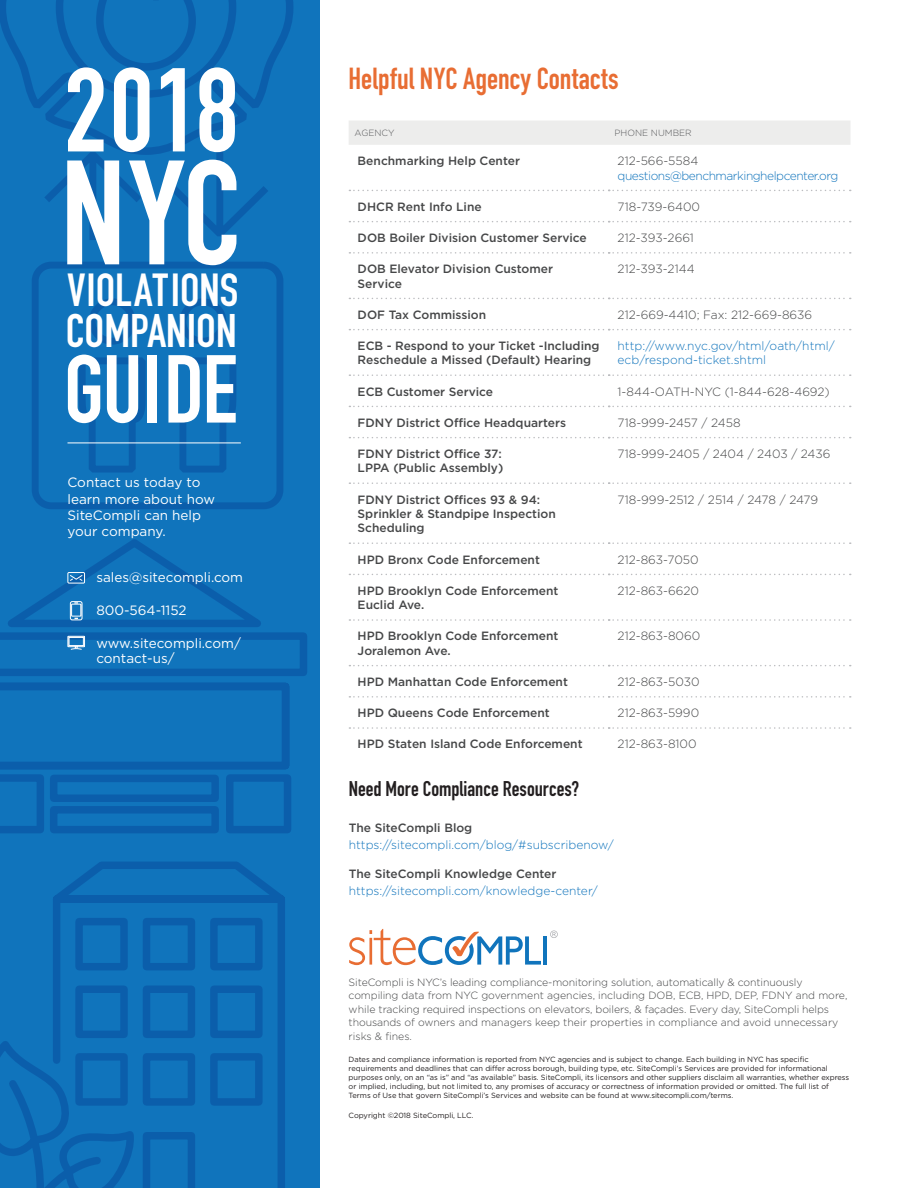
<style>
.page{position:relative;width:918px;height:1188px;background:#fff}
.page>*{position:absolute;margin:0;border:0;box-sizing:border-box;transform-origin:0 0}
.t1{font:700 145.8px "DIN Condensed";color:#fff}
.t2{font:700 117px "DIN Condensed";color:#fff}
.t3{font:700 94.65px "DIN Condensed";letter-spacing:-.01em;color:#fff}
.t4{font:700 46.35px "DIN Condensed";color:#fff}
.t5{font:700 45.6px "DIN Condensed";color:#fff}
.t6{font:700 30px "DIN Condensed";letter-spacing:.005em;color:#e86d33}
.t7{font:700 21px "DIN Condensed";color:#231f20}
.t8{font:13.5px/16.2px "Gotham";color:#fff}
.t9{font:500 12px/14.4px "Gotham";color:#464748}
.t10{font:300 12px "Gotham";color:#464748}
.t11{font:300 12px/14.4px "Gotham";color:#1074bc}
.t12{font:300 12px "Gotham";letter-spacing:-.04em;color:#1074bc}
.t13{font:300 10.5px/13.5px "Gotham";letter-spacing:-.01em;color:#464748}
.t14{font:300 9px "Gotham";color:#57585a}
.t15{font:7.5px/9px "Gotham";letter-spacing:-.005em;color:#231f20}
</style>
<div class="page">
<div style="left:0;top:0;width:320px;height:1188px;background:#1074bc"></div>
<svg style="left:0;top:539px;width:307px;height:294px"></svg>
<svg style="left:0;top:862px;width:285px;height:326px"></svg>
<svg style="left:32px;top:156px;width:251px;height:353px"></svg>
<svg style="left:0;top:0;width:293px;height:156px"></svg>
<svg style="left:92px;top:0;width:108px;height:74px"></svg>
<div style="left:349px;top:121px;width:501px;height:24px;background:#ededec"></div>
<svg style="left:349px;top:190px;width:502px;height:1px"></svg>
<svg style="left:349px;top:221px;width:502px;height:1px"></svg>
<svg style="left:349px;top:252px;width:502px;height:2px"></svg>
<svg style="left:349px;top:298px;width:502px;height:1px"></svg>
<svg style="left:349px;top:329px;width:502px;height:1px"></svg>
<svg style="left:349px;top:374px;width:502px;height:2px"></svg>
<svg style="left:349px;top:406px;width:502px;height:1px"></svg>
<svg style="left:349px;top:437px;width:502px;height:1px"></svg>
<svg style="left:349px;top:482px;width:502px;height:2px"></svg>
<svg style="left:349px;top:542px;width:502px;height:2px"></svg>
<svg style="left:349px;top:574px;width:502px;height:1px"></svg>
<svg style="left:349px;top:619px;width:502px;height:2px"></svg>
<svg style="left:349px;top:665px;width:502px;height:1px"></svg>
<svg style="left:349px;top:696px;width:502px;height:2px"></svg>
<svg style="left:349px;top:727px;width:502px;height:2px"></svg>
<svg style="left:349px;top:929px;width:192px;height:36px"></svg>
<hr style="left:543px;top:936px;width:4px;height:29px;background:#1074bc">
<svg style="left:550px;top:931px;width:8px;height:7px"></svg>
<svg style="left:67px;top:572px;width:18px;height:12px"></svg>
<svg style="left:70px;top:601px;width:13px;height:20px"></svg>
<svg style="left:67px;top:636px;width:18px;height:14px"></svg>
<hr style="left:68px;top:443px;width:173px;height:1px;background:#fff">
<h2 class="t2" style="left:64px;top:32px;width:176px">2018</h2>
<h1 class="t1" style="left:61px;top:115px;width:182px">NYC</h1>
<h3 class="t5" style="left:67px;top:259px;width:173px">VIOLATIONS</h3>
<h3 class="t4" style="left:66px;top:299px;width:172px">COMPANION</h3>
<h3 class="t3" style="left:64px;top:326px;width:175px">GUIDE</h3>
<h3 class="t8" style="left:68px;top:474px;width:149px">Contact us today to learn more about how<br>SiteCompli can help your company.</h3>
<h3 class="t8" style="left:96px;top:569px;width:148px">sales@sitecompli.com</h3>
<h3 class="t8" style="left:96px;top:602px;width:92px">800-564-1152</h3>
<h3 class="t8" style="left:96px;top:635px;width:146px;line-height:15px">www.sitecompli.com/ contact-us/</h3>
<h3 class="t6" style="left:349px;top:58px;width:271px">Helpful NYC Agency Contacts</h3>
<p class="t14" style="left:355px;top:127px;width:41px">AGENCY</p>
<p class="t14" style="left:615px;top:127px;width:79px">PHONE NUMBER</p>
<h3 class="t9" style="left:358px;top:154px;width:164px">Benchmarking Help Center</h3>
<h3 class="t10" style="left:618px;top:153px;width:82px">212-566-5584</h3>
<h3 class="t12" style="left:618px;top:168px;width:222px">questions@benchmarkinghelpcenter.org</h3>
<h3 class="t9" style="left:358px;top:199px;width:126px">DHCR Rent Info Line</h3>
<h3 class="t10" style="left:618px;top:199px;width:84px">718-739-6400</h3>
<h3 class="t9" style="left:358px;top:230px;width:231px">DOB Boiler Division Customer Service</h3>
<h3 class="t10" style="left:618px;top:230px;width:78px">212-393-2661</h3>
<h3 class="t9" style="left:358px;top:262px;width:197px">DOB Elevator Division Customer<br>Service</h3>
<h3 class="t10" style="left:618px;top:261px;width:79px">212-393-2144</h3>
<h3 class="t9" style="left:358px;top:307px;width:130px">DOF Tax Commission</h3>
<h3 class="t10" style="left:618px;top:307px;width:196px">212-669-4410; Fax: 212-669-8636</h3>
<h3 class="t9" style="left:358px;top:338px;width:243px">ECB - Respond to your Ticket -Including<br>Reschedule a Missed (Default) Hearing</h3>
<h3 class="t11" style="left:618px;top:338px;width:219px">http://www.nyc.gov/html/oath/html/ ecb/respond-ticket.shtml</h3>
<h3 class="t9" style="left:358px;top:384px;width:137px">ECB Customer Service</h3>
<h3 class="t10" style="left:618px;top:384px;width:214px">1-844-OATH-NYC (1-844-628-4692)</h3>
<h3 class="t9" style="left:358px;top:415px;width:210px">FDNY District Office Headquarters</h3>
<h3 class="t10" style="left:618px;top:415px;width:124px">718-999-2457 / 2458</h3>
<h3 class="t9" style="left:358px;top:446px;width:147px">FDNY District Office 37:<br>LPPA (Public Assembly)</h3>
<h3 class="t10" style="left:618px;top:446px;width:215px">718-999-2405 / 2404 / 2403 / 2436</h3>
<h3 class="t9" style="left:358px;top:492px;width:200px">FDNY District Offices 93 &amp; 94:<br>Sprinkler &amp; Standpipe Inspection<br>Scheduling</h3>
<h3 class="t10" style="left:618px;top:492px;width:202px">718-999-2512 / 2514 / 2478 / 2479</h3>
<h3 class="t9" style="left:358px;top:552px;width:184px">HPD Bronx Code Enforcement</h3>
<h3 class="t10" style="left:618px;top:552px;width:83px">212-863-7050</h3>
<h3 class="t9" style="left:358px;top:583px;width:202px">HPD Brooklyn Code Enforcement<br>Euclid Ave.</h3>
<h3 class="t10" style="left:618px;top:583px;width:83px">212-863-6620</h3>
<h3 class="t9" style="left:358px;top:629px;width:202px">HPD Brooklyn Code Enforcement<br>Joralemon Ave.</h3>
<h3 class="t10" style="left:618px;top:629px;width:84px">212-863-8060</h3>
<h3 class="t9" style="left:358px;top:674px;width:212px">HPD Manhattan Code Enforcement</h3>
<h3 class="t10" style="left:618px;top:674px;width:83px">212-863-5030</h3>
<h3 class="t9" style="left:358px;top:706px;width:194px">HPD Queens Code Enforcement</h3>
<h3 class="t10" style="left:618px;top:705px;width:83px">212-863-5990</h3>
<h3 class="t9" style="left:358px;top:737px;width:227px">HPD Staten Island Code Enforcement</h3>
<h3 class="t10" style="left:618px;top:737px;width:81px">212-863-8100</h3>
<h3 class="t7" style="left:349px;top:775px;width:232px">Need More Compliance Resources?</h3>
<h3 class="t9" style="left:349px;top:820px;width:125px">The SiteCompli Blog</h3>
<h3 class="t11" style="left:349px;top:837px;width:267px">https://sitecompli.com/blog/#subscribenow/</h3>
<h3 class="t9" style="left:349px;top:866px;width:209px">The SiteCompli Knowledge Center</h3>
<h3 class="t11" style="left:349px;top:884px;width:251px">https://sitecompli.com/knowledge-center/</h3>
<p class="t13" style="left:349px;top:975px;width:500px">SiteCompli is NYC’s leading compliance-monitoring solution, automatically &amp; continuously compiling data from NYC government agencies, including DOB, ECB, HPD, DEP, FDNY and more, while tracking required inspections on elevators, boilers, &amp; façades. Every day, SiteCompli helps thousands of owners and managers keep their properties in compliance and avoid unnecessary risks &amp; fines.</p>
<p class="t15" style="left:349px;top:1055px;width:502px">Dates and compliance information is reported from NYC agencies and is subject to change. Each building in NYC has specific requirements and deadlines that can differ across borough, building type, etc. SiteCompli’s Services are provided for informational purposes only, on an “as is” and “as available” basis. SiteCompli, its licensors and other suppliers disclaim all warranties, whether express or implied, including, but not limited to, any promises of accuracy or correctness of information provided or omitted. The full list of Terms of Use that govern SiteCompli’s Services and website can be found at www.sitecompli.com/terms.</p>
<p class="t15" style="left:349px;top:1110px;width:126px">Copyright ©2018 SiteCompli, LLC.</p>
</div>
